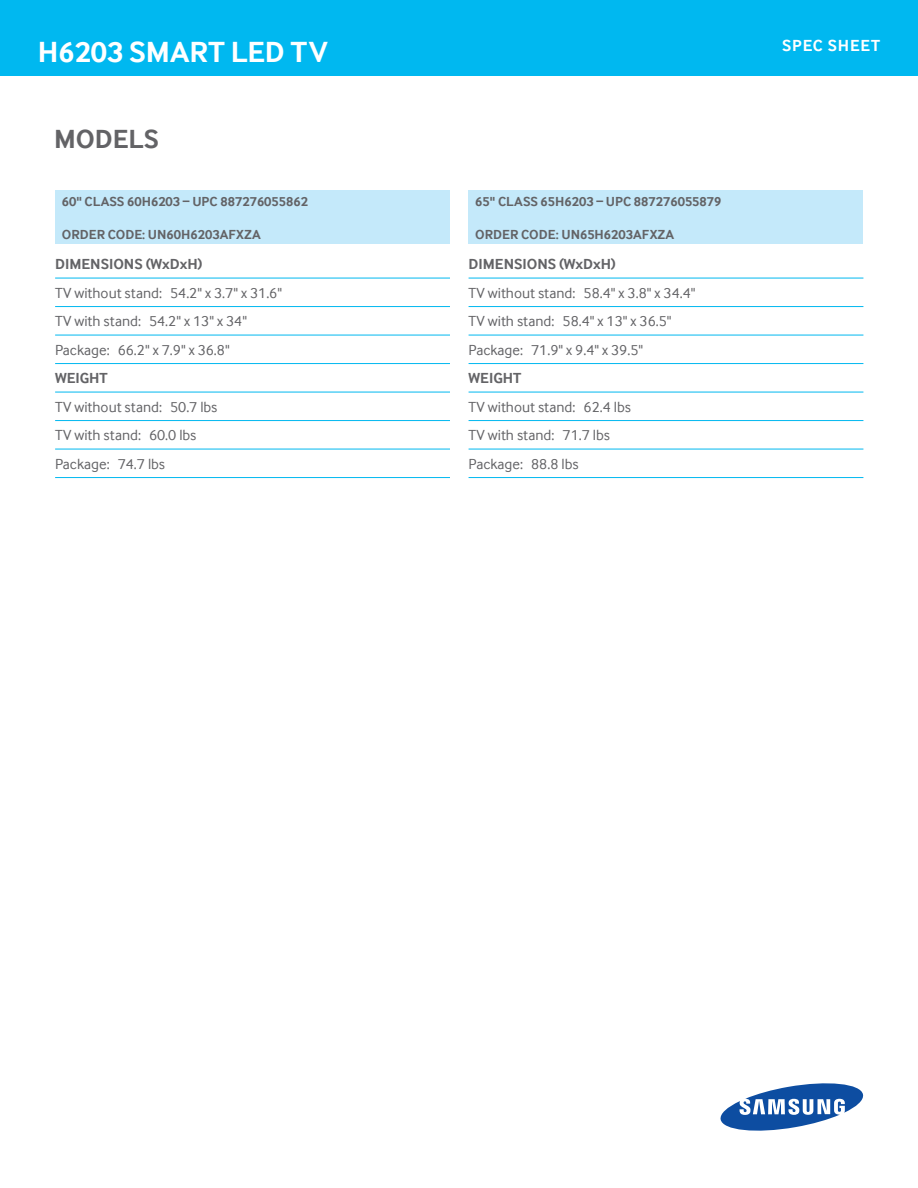
<style>
.page{position:relative;width:918px;height:1188px;background:#fff}
.page>*{position:absolute;margin:0;border:0;box-sizing:border-box;transform-origin:0 0}
.t1{font:700 30px "Samsung Inter Face";color:#fff}
.t2{font:700 27px "Samsung Inter Face";color:#636366}
.t3{font:700 16.5px "Samsung Inter Face";letter-spacing:.05em;color:#fff}
.t4{font:15px/28.5px "Samsung Inter Face";color:#636366}
.t5{font:700 15px "Samsung Inter Face";color:#636366}
.t6{font:700 13.5px "Samsung Inter Face";color:#636366}
</style>
<div class="page">
<svg style="left:720px;top:1083px;width:144px;height:48px"></svg>
<div style="left:0;top:0;width:918px;height:76px;background:#00b8f0"></div>
<hr style="left:55px;top:278px;width:395px;height:1px;background:#00b8f0">
<hr style="left:55px;top:306px;width:395px;height:1px;background:#00b8f0">
<hr style="left:55px;top:335px;width:395px;height:1px;background:#00b8f0">
<hr style="left:55px;top:363px;width:395px;height:1px;background:#00b8f0">
<hr style="left:55px;top:392px;width:395px;height:1px;background:#00b8f0">
<hr style="left:55px;top:420px;width:395px;height:1px;background:#00b8f0">
<hr style="left:55px;top:449px;width:395px;height:1px;background:#00b8f0">
<hr style="left:55px;top:477px;width:395px;height:1px;background:#00b8f0">
<div style="left:55px;top:190px;width:395px;height:54px;background:#c4e9fa"></div>
<hr style="left:469px;top:278px;width:394px;height:1px;background:#00b8f0">
<hr style="left:469px;top:306px;width:394px;height:1px;background:#00b8f0">
<hr style="left:469px;top:335px;width:394px;height:1px;background:#00b8f0">
<hr style="left:469px;top:363px;width:394px;height:1px;background:#00b8f0">
<hr style="left:469px;top:392px;width:394px;height:1px;background:#00b8f0">
<hr style="left:469px;top:420px;width:394px;height:1px;background:#00b8f0">
<hr style="left:469px;top:449px;width:394px;height:1px;background:#00b8f0">
<hr style="left:469px;top:477px;width:394px;height:1px;background:#00b8f0">
<div style="left:469px;top:190px;width:394px;height:54px;background:#c4e9fa"></div>
<h1 class="t1" style="left:38px;top:34px;width:291px">H6203 SMART LED TV</h1>
<p class="t3" style="left:782px;top:36px;width:100px">SPEC SHEET</p>
<h2 class="t2" style="left:54px;top:123px;width:106px">MODELS</h2>
<p class="t6" style="left:62px;top:194px;width:248px">60" CLASS 60H6203 – UPC 887276055862</p>
<p class="t6" style="left:62px;top:226px;width:200px">ORD ER COD E: UN60H6203AFXZA</p>
<p class="t5" style="left:55px;top:255px;width:149px">DIMENSIONS (WXDXH)</p>
<p class="t4" style="left:55px;top:278px;width:229px">TV without stand: 54.2" x 3.7" x 31.6"<br>TV with stand: 54.2" x 13" x 34"<br>Package: 66.2" x 7.9" x 36.8"</p>
<p class="t5" style="left:55px;top:369px;width:54px">WEIGHT</p>
<p class="t4" style="left:55px;top:392px;width:164px">TV without stand: 50.7 lbs<br>TV with stand: 60.0 lbs<br>Package: 74.7 lbs</p>
<p class="t6" style="left:475px;top:194px;width:248px">65" CLASS 65H6203 – UPC 887276055879</p>
<p class="t6" style="left:475px;top:226px;width:200px">ORD ER COD E: UN65H6203AFXZA</p>
<p class="t5" style="left:469px;top:255px;width:149px">DIMENSIONS (WXDXH)</p>
<p class="t4" style="left:469px;top:278px;width:229px">TV without stand: 58.4" x 3.8" x 34.4"<br>TV with stand: 58.4" x 13" x 36.5"<br>Package: 71.9" x 9.4" x 39.5"</p>
<p class="t5" style="left:469px;top:369px;width:54px">WEIGHT</p>
<p class="t4" style="left:469px;top:392px;width:164px">TV without stand: 62.4 lbs<br>TV with stand: 71.7 lbs<br>Package: 88.8 lbs</p>
</div>
